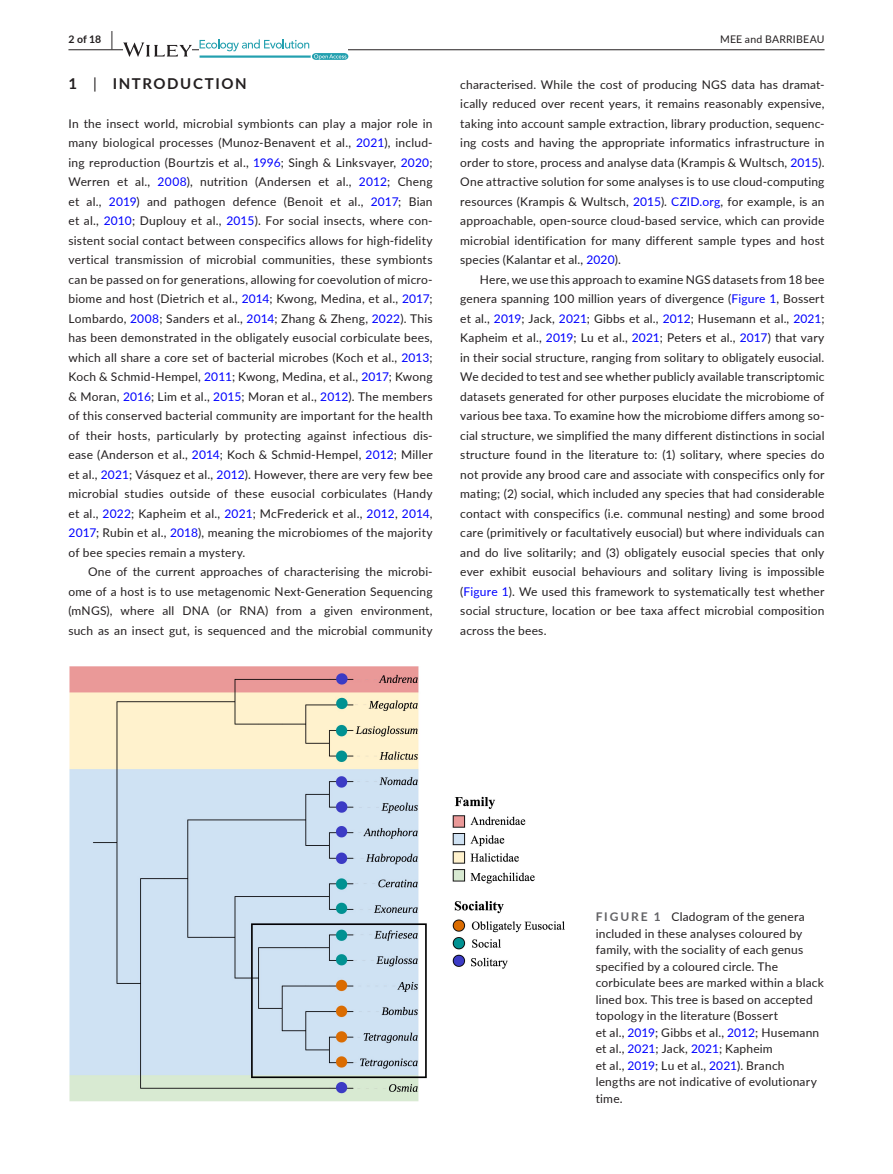
<style>
.page{position:relative;width:893px;height:1174px;background:#fff}
.page>*{position:absolute;margin:0;border:0;box-sizing:border-box;transform-origin:0 0}
.t1{font:700 15px "Lato";letter-spacing:.105em;color:#231f20}
.t2{font:12px/19.5px "Lato";letter-spacing:.015em;color:#231f20;text-align:justify}
.t3{font:10.5px "Lato";letter-spacing:.02em;color:#231f20}
.t4{font:700 10.5px "Lato";color:#231f20}
.s1{font-size:19.5px}
.s2{font-weight:400}
.s3{color:#00f}
.s4{font-weight:700;color:#636366}
</style>
<div class="page">
<hr style="left:68px;top:49px;width:756px;height:1px;background:#231f20">
<svg style="left:123px;top:42px;width:69px;height:15px"></svg>
<svg style="left:200px;top:39px;width:148px;height:21px"></svg>
<img style="left:69px;top:666px;width:496px;height:436px">
<p class="t4" style="left:68px;top:31px;width:46px">2 of 18 <span class="s1">|</span></p>
<p class="t3" style="left:720px;top:31px;width:106px">MEE and BARRIBEAU</p>
<p class="t1" style="left:68px;top:72px;width:180px">1 <span class="s2">|</span> INTRODUCTION</p>
<p class="t2" style="left:68px;top:113px;width:366px">In the insect world, microbial symbionts can play a major role in many biological processes (Munoz-Benavent et al., <span class="s3">2021</span>), includ&shy;ing reproduction (Bourtzis et al., <span class="s3">1996</span>; Singh &amp; Linksvayer, <span class="s3">2020</span>; Werren et al., <span class="s3">2008</span>), nutrition (Andersen et al., <span class="s3">2012</span>; Cheng et al., <span class="s3">2019</span>) and pathogen defence (Benoit et al., <span class="s3">2017</span>; Bian et al., <span class="s3">2010</span>; Duplouy et al., <span class="s3">2015</span>). For social insects, where con&shy;sistent social contact between conspecifics allows for high-fidelity vertical transmission of microbial communities, these symbionts can be passed on for generations, allowing for coevolution of micro&shy;biome and host (Dietrich et al., <span class="s3">2014</span>; Kwong, Medina, et al., <span class="s3">2017</span>; Lombardo, <span class="s3">2008</span>; Sanders et al., <span class="s3">2014</span>; Zhang &amp; Zheng, <span class="s3">2022</span>). This has been demonstrated in the obligately eusocial corbiculate bees, which all share a core set of bacterial microbes (Koch et al., <span class="s3">2013</span>; Koch &amp; Schmid-Hempel, <span class="s3">2011</span>; Kwong, Medina, et al., <span class="s3">2017</span>; Kwong &amp; Moran, <span class="s3">2016</span>; Lim et al., <span class="s3">2015</span>; Moran et al., <span class="s3">2012</span>). The members of this conserved bacterial community are important for the health of their hosts, particularly by protecting against infectious dis&shy;ease (Anderson et al., <span class="s3">2014</span>; Koch &amp; Schmid-Hempel, <span class="s3">2012</span>; Miller et al., <span class="s3">2021</span>; Vásquez et al., <span class="s3">2012</span>). However, there are very few bee microbial studies outside of these eusocial corbiculates (Handy et al., <span class="s3">2022</span>; Kapheim et al., <span class="s3">2021</span>; McFrederick et al., <span class="s3">2012</span>, <span class="s3">2014</span>, <span class="s3">2017</span>; Rubin et al., <span class="s3">2018</span>), meaning the microbiomes of the majority of bee species remain a mystery.</p>
<p class="t2" style="left:68px;top:561px;width:366px;text-indent:20px">One of the current approaches of characterising the microbi&shy;ome of a host is to use metagenomic Next-Generation Sequencing (mNGS), where all DNA (or RNA) from a given environment, such as an insect gut, is sequenced and the microbial community</p>
<p class="t2" style="left:460px;top:74px;width:366px">characterised. While the cost of producing NGS data has dramat&shy;ically reduced over recent years, it remains reasonably expensive, taking into account sample extraction, library production, sequenc&shy;ing costs and having the appropriate informatics infrastructure in order to store, process and analyse data (Krampis &amp; Wultsch, <span class="s3">2015</span>).<br>One attractive solution for some analyses is to use cloud-computing resources (Krampis &amp; Wultsch, <span class="s3">2015</span>). <span class="s3">CZID.org</span>, for example, is an approachable, open-source cloud-based service, which can provide microbial identification for many different sample types and host species (Kalantar et al., <span class="s3">2020</span>).</p>
<p class="t2" style="left:460px;top:269px;width:366px;text-indent:20px">Here, we use this approach to examine NGS datasets from 18 bee genera spanning 100 million years of divergence (<span class="s3">Figure 1</span>, Bossert et al., <span class="s3">2019</span>; Jack, <span class="s3">2021</span>; Gibbs et al., <span class="s3">2012</span>; Husemann et al., <span class="s3">2021</span>; Kapheim et al., <span class="s3">2019</span>; Lu et al., <span class="s3">2021</span>; Peters et al., <span class="s3">2017</span>) that vary in their social structure, ranging from solitary to obligately eusocial.<br>We decided to test and see whether publicly available transcriptomic datasets generated for other purposes elucidate the microbiome of various bee taxa. To examine how the microbiome differs among so&shy;cial structure, we simplified the many different distinctions in social structure found in the literature to: (1) solitary, where species do not provide any brood care and associate with conspecifics only for mating; (2) social, which included any species that had considerable contact with conspecifics (i.e. communal nesting) and some brood care (primitively or facultatively eusocial) but where individuals can and do live solitarily; and (3) obligately eusocial species that only ever exhibit eusocial behaviours and solitary living is impossible (<span class="s3">Figure 1</span>). We used this framework to systematically test whether social structure, location or bee taxa affect microbial composition across the bees.</p>
<p class="t2" style="left:596px;top:908px;width:230px;line-height:16.5px;text-align:left"><span class="s4">FIGURE 1</span> Cladogram of the genera included in these analyses coloured by family, with the sociality of each genus specified by a coloured circle. The corbiculate bees are marked within a black lined box. This tree is based on accepted topology in the literature (Bossert<br>et al., <span class="s3">2019</span>; Gibbs et al., <span class="s3">2012</span>; Husemann et al., <span class="s3">2021</span>; Jack, <span class="s3">2021</span>; Kapheim<br>et al., <span class="s3">2019</span>; Lu et al., <span class="s3">2021</span>). Branch lengths are not indicative of evolutionary time.</p>
</div>
